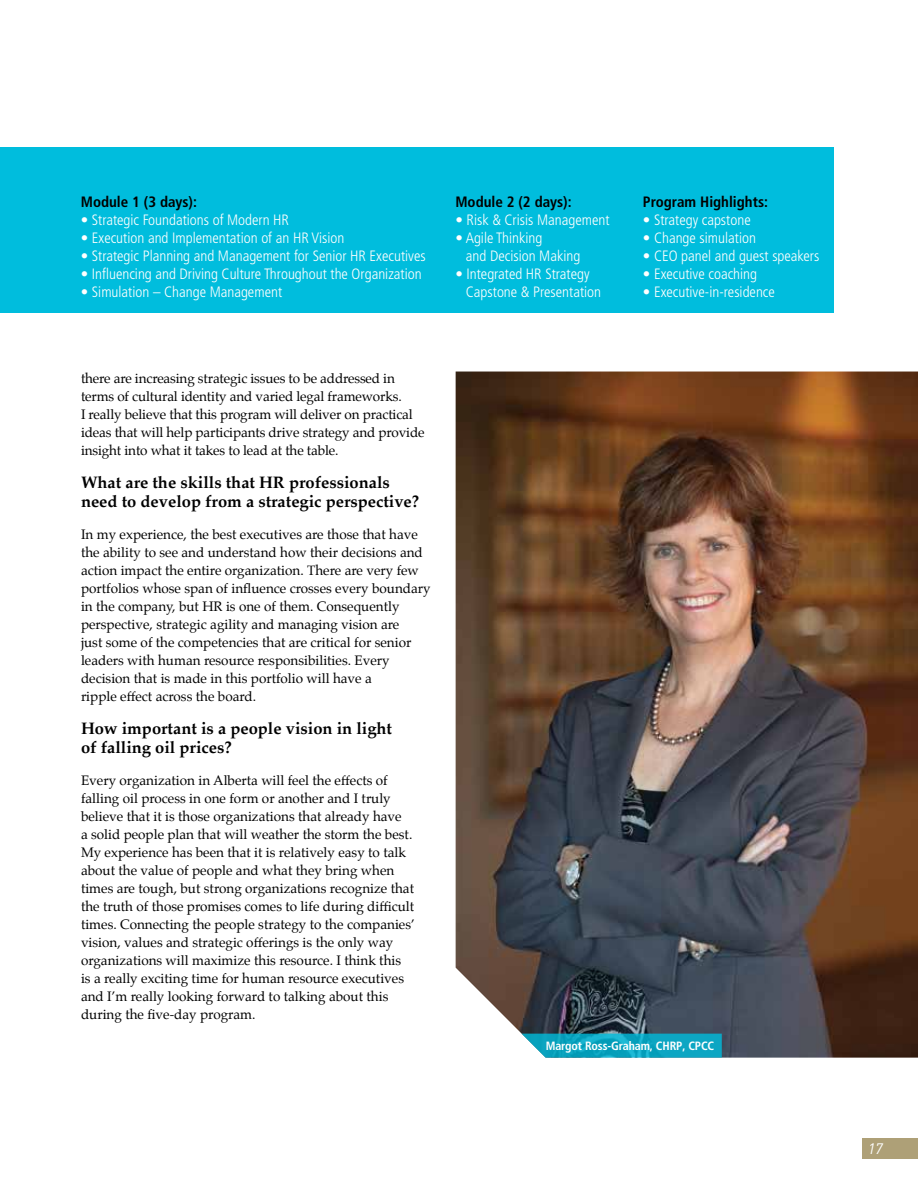
<style>
.page{position:relative;width:918px;height:1188px;background:#fff}
.page>*{position:absolute;margin:0;border:0;box-sizing:border-box;transform-origin:0 0}
.t1{font:700 16.5px/19.5px "Palatino";color:#000}
.t2{font:300 condensed 15px/18px "Frutiger";color:#fff}
.t3{font:700 condensed 15px "Frutiger";color:#000}
.t4{font:italic 15px "DIN Pro";color:#fff}
.t5{font:13.5px/18px "Palatino";color:#000}
.t6{font:700 condensed 12px "Frutiger";letter-spacing:-.01em;color:#fff}
</style>
<div class="page">
<div style="left:0;top:147px;width:834px;height:165px;background:#00bddd"></div>
<img style="left:456px;top:372px;width:462px;height:686px">
<svg style="left:522px;top:1034px;width:200px;height:24px;background:#1baac4"></svg>
<div style="left:862px;top:1138px;width:56px;height:21px;background:#aea077"></div>
<p class="t3" style="left:81px;top:192px;width:118px">Module 1 (3 days):</p>
<p class="t2" style="left:81px;top:211px;width:210px">• Strategic Foundations of Modern HR</p>
<p class="t2" style="left:81px;top:229px;width:265px">• Execution and Implementation of an HR Vision</p>
<p class="t2" style="left:81px;top:247px;width:346px">• Strategic Planning and Management for Senior HR Executives</p>
<p class="t2" style="left:81px;top:265px;width:342px">• Influencing and Driving Culture Throughout the Organization</p>
<p class="t2" style="left:81px;top:283px;width:203px">• Simulation – Change Management</p>
<p class="t3" style="left:455px;top:192px;width:118px">Module 2 (2 days):</p>
<p class="t2" style="left:455px;top:211px;width:156px">• Risk &amp; Crisis Management</p>
<p class="t2" style="left:466px;top:229px;width:116px;text-indent:-10px">• Agile Thinking<br>and Decision Making</p>
<p class="t2" style="left:466px;top:265px;width:137px;text-indent:-10px">• Integrated HR Strategy<br>Capstone &amp; Presentation</p>
<p class="t3" style="left:643px;top:192px;width:127px">Program Highlights:</p>
<p class="t2" style="left:643px;top:211px;width:109px">• Strategy capstone</p>
<p class="t2" style="left:643px;top:229px;width:115px">• Change simulation</p>
<p class="t2" style="left:643px;top:247px;width:178px">• CEO panel and guest speakers</p>
<p class="t2" style="left:643px;top:265px;width:116px">• Executive coaching</p>
<p class="t2" style="left:643px;top:283px;width:133px">• Executive-in-residence</p>
<p class="t5" style="left:81px;top:369px;width:345px">there are increasing strategic issues to be addressed in terms of cultural identity and varied legal frameworks.<br>I really believe that this program will deliver on practical ideas that will help participants drive strategy and provide insight into what it takes to lead at the table.</p>
<p class="t1" style="left:81px;top:472px;width:340px">What are the skills that HR professionals need to develop from a strategic perspective?</p>
<p class="t5" style="left:81px;top:525px;width:351px">In my experience, the best executives are those that have the ability to see and understand how their decisions and action impact the entire organization. There are very few portfolios whose span of influence crosses every boundary in the company, but HR is one of them. Consequently perspective, strategic agility and managing vision are<br>just some of the competencies that are critical for senior leaders with human resource responsibilities. Every decision that is made in this portfolio will have a<br>ripple effect across the board.</p>
<p class="t1" style="left:81px;top:718px;width:313px">How important is a people vision in light of falling oil prices?</p>
<p class="t5" style="left:81px;top:771px;width:335px">Every organization in Alberta will feel the effects of falling oil process in one form or another and I truly believe that it is those organizations that already have<br>a solid people plan that will weather the storm the best.<br>My experience has been that it is relatively easy to talk about the value of people and what they bring when times are tough, but strong organizations recognize that the truth of those promises comes to life during difficult times. Connecting the people strategy to the companies’ vision, values and strategic offerings is the only way organizations will maximize this resource. I think this<br>is a really exciting time for human resource executives and I’m really looking forward to talking about this during the five-day program.</p>
<p class="t6" style="left:546px;top:1039px;width:170px">Margot Ross-Graham, CHRP, CPCC</p>
<p class="t4" style="left:868px;top:1137px;width:16px">17</p>
</div>
